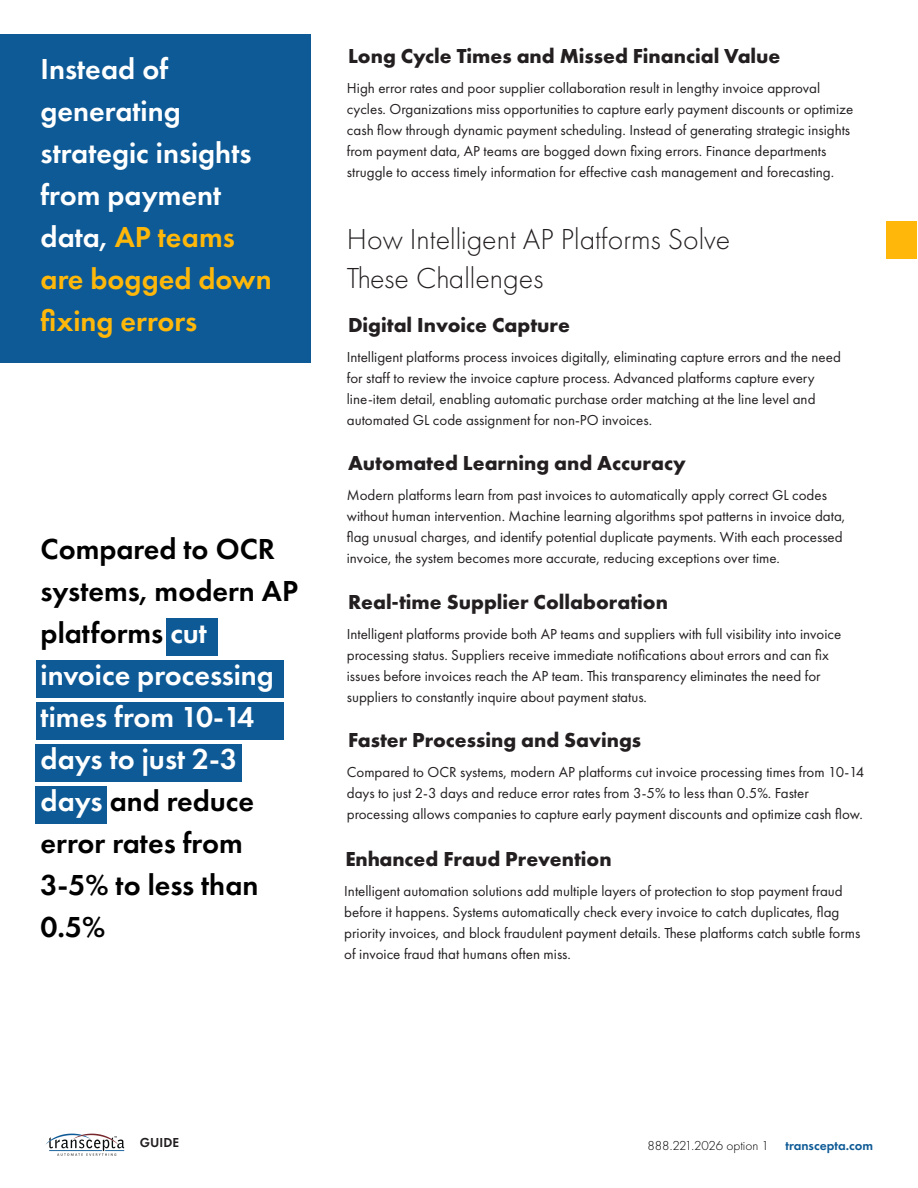
<style>
.page{position:relative;width:918px;height:1188px;background:#fff}
.page>*{position:absolute;margin:0;border:0;box-sizing:border-box;transform-origin:0 0}
.t1{font:600 30px/42px "Futura PT";color:#000}
.t2{font:600 30px/42px "Futura PT";color:#fff}
.t3{font:300 30px/39px "Futura PT";color:#231f20}
.t4{font:700 21px "Futura PT";color:#231f20}
.t5{font:15px/21px "Futura PT";color:#231f20}
.t6{font:300 13.5px "Futura PT";color:#000}
.t7{font:600 13.5px "Futura PT";color:#231f20}
.s1{color:#ffb80a}
.s2{color:#fff}
.s3{font-weight:600;color:#0e5a96}
</style>
<div class="page">
<div style="left:1px;top:34px;width:310px;height:328px;background:#0e5a96"></div>
<div style="left:886px;top:221px;width:31px;height:38px;background:#ffb80a"></div>
<div style="left:36px;top:744px;width:206px;height:38px;background:#0e5a96"></div>
<div style="left:36px;top:786px;width:71px;height:38px;background:#0e5a96"></div>
<div style="left:36px;top:702px;width:247px;height:38px;background:#0e5a96"></div>
<div style="left:36px;top:660px;width:247px;height:38px;background:#0e5a96"></div>
<div style="left:167px;top:618px;width:51px;height:38px;background:#0e5a96"></div>
<svg style="left:46px;top:1134px;width:78px;height:22px"></svg>
<h1 class="t2" style="left:41px;top:48px;width:233px">Instead of generating strategic insights from payment data, <span class="s1">AP teams are bogged down fixing errors</span></h1>
<h1 class="t1" style="left:41px;top:528px;width:259px">Compared to OCR systems, modern AP platforms <span class="s2">cut invoice processing times from 10-14 days to just 2-3 days</span> and reduce error rates from<br>3-5% to less than<br>0.5%</h1>
<h2 class="t4" style="left:348px;top:42px;width:434px">Long Cycle Times and Missed Financial Value</h2>
<p class="t5" style="left:347px;top:78px;width:508px">High error rates and poor supplier collaboration result in lengthy invoice approval cycles. Organizations miss opportunities to capture early payment discounts or optimize cash flow through dynamic payment scheduling. Instead of generating strategic insights from payment data, AP teams are bogged down fixing errors. Finance departments struggle to access timely information for effective cash management and forecasting.</p>
<h1 class="t3" style="left:347px;top:220px;width:385px">How Intelligent AP Platforms Solve<br>These Challenges</h1>
<h2 class="t4" style="left:348px;top:311px;width:224px">Digital Invoice Capture</h2>
<p class="t5" style="left:347px;top:346px;width:496px">Intelligent platforms process invoices digitally, eliminating capture errors and the need for staff to review the invoice capture process. Advanced platforms capture every line-item detail, enabling automatic purchase order matching at the line level and automated GL code assignment for non-PO invoices.</p>
<h2 class="t4" style="left:348px;top:449px;width:339px">Automated Learning and Accuracy</h2>
<p class="t5" style="left:347px;top:485px;width:500px">Modern platforms learn from past invoices to automatically apply correct GL codes without human intervention. Machine learning algorithms spot patterns in invoice data, flag unusual charges, and identify potential duplicate payments. With each processed invoice, the system becomes more accurate, reducing exceptions over time.</p>
<h2 class="t4" style="left:348px;top:588px;width:321px">Real-time Supplier Collaboration</h2>
<p class="t5" style="left:347px;top:623px;width:496px">Intelligent platforms provide both AP teams and suppliers with full visibility into invoice processing status. Suppliers receive immediate notifications about errors and can fix issues before invoices reach the AP team. This transparency eliminates the need for suppliers to constantly inquire about payment status.</p>
<h2 class="t4" style="left:348px;top:726px;width:295px">Faster Processing and Savings</h2>
<p class="t5" style="left:347px;top:762px;width:519px">Compared to OCR systems, modern AP platforms cut invoice processing times from 10-14 days to just 2-3 days and reduce error rates from 3-5% to less than 0.5%. Faster processing allows companies to capture early payment discounts and optimize cash flow.</p>
<h2 class="t4" style="left:345px;top:845px;width:268px">Enhanced Fraud Prevention</h2>
<p class="t5" style="left:344px;top:881px;width:518px">Intelligent automation solutions add multiple layers of protection to stop payment fraud before it happens. Systems automatically check every invoice to catch duplicates, flag priority invoices, and block fraudulent payment details. These platforms catch subtle forms of invoice fraud that humans often miss.</p>
<p class="t7" style="left:140px;top:1134px;width:41px">GUIDE</p>
<p class="t6" style="left:647px;top:1138px;width:227px">888.221.2026 option 1 <span class="s3">transcepta.com</span></p>
</div>
